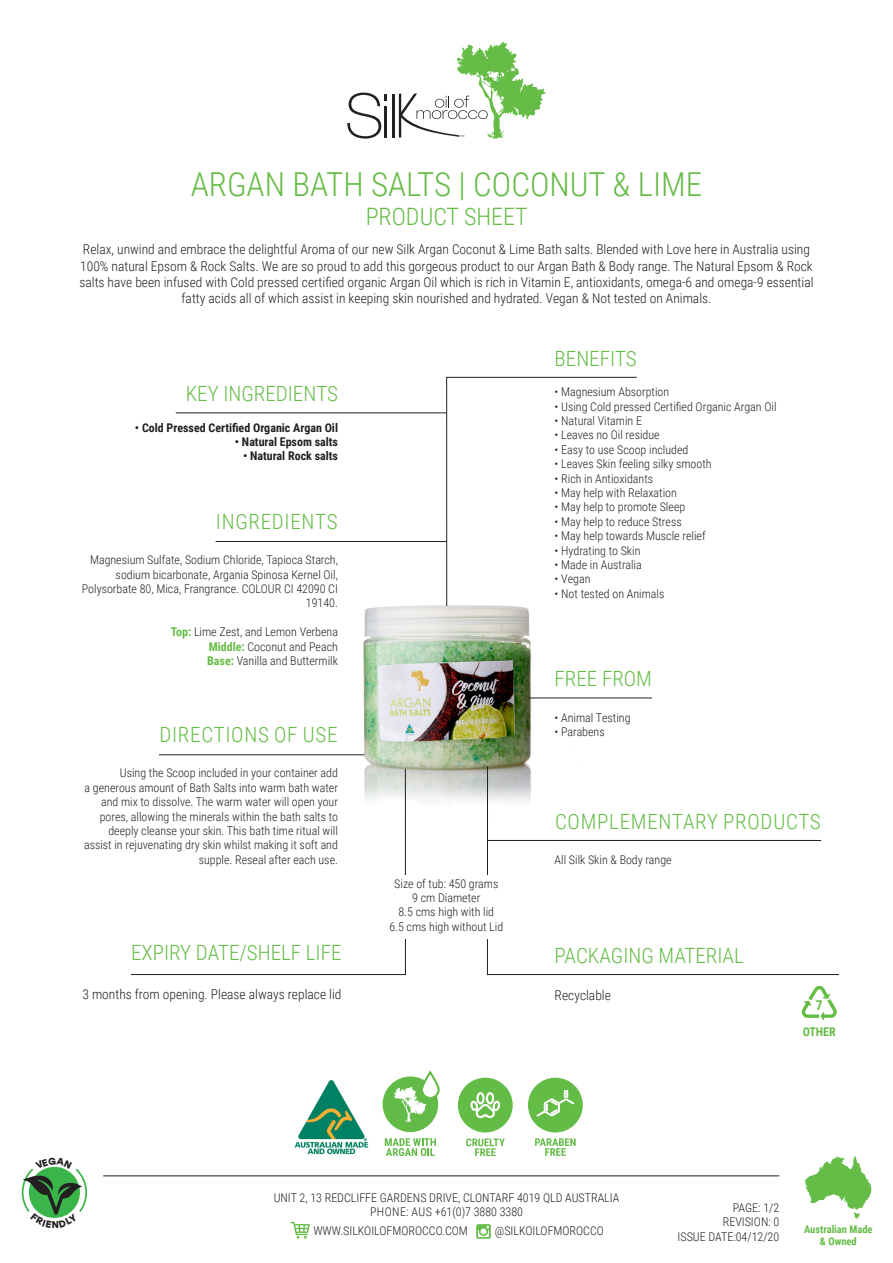
<style>
.page{position:relative;width:893px;height:1263px;background:#fff}
.page>*{position:absolute;margin:0;border:0;box-sizing:border-box;transform-origin:0 0}
.t1{font:300 33px "Roboto Condensed";color:#65bc46}
.t2{font:300 24px "Roboto Condensed";color:#65bc46}
.t3{font:300 21px "Roboto Condensed";color:#65bc46}
.t4{font:300 21px "Roboto Condensed";letter-spacing:.035em;color:#65bc46}
.t5{font:300 13.5px/16.2px "Roboto Condensed";color:#231f20;text-align:center}
.t6{font:700 13.5px "Roboto Condensed";color:#65bc46}
.t7{font:300 12px/14.4px "Roboto Condensed";color:#231f20;text-align:right}
.t8{font:700 12px "Roboto Condensed";color:#231f20}
.t9{font:700 12px "Roboto Condensed";color:#65bc46}
.t10{font:700 10.5px/12.6px "Roboto Condensed";color:#65bc46;text-align:center}
.s1{font-weight:700;color:#65bc46}
</style>
<div class="page">
<img style="left:291px;top:605px;width:311px;height:197px">
<hr style="left:392px;top:94px;width:3px;height:44px;background:#231f20">
<svg style="left:347px;top:93px;width:40px;height:46px"></svg>
<svg style="left:399px;top:42px;width:147px;height:97px"></svg>
<svg style="left:805px;top:1156px;width:66px;height:63px"></svg>
<hr style="left:103px;top:1175px;width:676px;height:1px;background:#231f20">
<svg style="left:476px;top:1224px;width:15px;height:15px"></svg>
<svg style="left:290px;top:1222px;width:20px;height:17px"></svg>
<svg style="left:802px;top:985px;width:35px;height:36px"></svg>
<hr style="left:216px;top:541px;width:230px;height:1px;background:#231f20">
<svg style="left:487px;top:766px;width:352px;height:209px"></svg>
<hr style="left:159px;top:754px;width:205px;height:1px;background:#231f20">
<hr style="left:176px;top:413px;width:270px;height:1px;background:#231f20">
<img style="left:294px;top:1080px;width:75px;height:75px">
<svg style="left:385px;top:1138px;width:51px;height:18px"></svg>
<div style="left:383px;top:1076px;width:55px;height:56px;background:#62bb47;border-radius:50%"></div>
<svg style="left:421px;top:1070px;width:19px;height:29px"></svg>
<svg style="left:394px;top:1074px;width:44px;height:48px"></svg>
<svg style="left:466px;top:1138px;width:39px;height:18px"></svg>
<div style="left:458px;top:1078px;width:55px;height:54px;background:#63bc46;border-radius:50%"></div>
<svg style="left:470px;top:1092px;width:30px;height:26px"></svg>
<svg style="left:535px;top:1138px;width:41px;height:18px"></svg>
<div style="left:528px;top:1078px;width:55px;height:54px;background:#63bc46;border-radius:50%"></div>
<svg style="left:536px;top:1090px;width:38px;height:27px"></svg>
<hr style="left:528px;top:698px;width:124px;height:1px;background:#231f20">
<svg style="left:446px;top:377px;width:191px;height:229px"></svg>
<svg style="left:131px;top:768px;width:275px;height:207px"></svg>
<hr style="left:487px;top:840px;width:334px;height:1px;background:#231f20">
<div style="left:353px;top:875px;width:187px;height:63px;background:#fff"></div>
<svg style="left:21px;top:1166px;width:67px;height:52px"></svg>
<p class="t1" style="left:191px;top:161px;width:513px">ARGAN BATH SALTS | COCONUT &amp; LIME</p>
<p class="t2" style="left:366px;top:199px;width:164px">PRODUCT SHEET</p>
<p class="t5" style="left:79px;top:241px;width:736px">Relax, unwind and embrace the delightful Aroma of our new Silk Argan Coconut &amp; Lime Bath salts. Blended with Love here in Australia using 100% natural Epsom &amp; Rock Salts. We are so proud to add this gorgeous product to our Argan Bath &amp; Body range. The Natural Epsom &amp; Rock salts have been infused with Cold pressed certified organic Argan Oil which is rich in Vitamin E, antioxidants, omega-6 and omega-9 essential fatty acids all of which assist in keeping skin nourished and hydrated. Vegan &amp; Not tested on Animals.</p>
<p class="t3" style="left:186px;top:379px;width:154px">KEY INGREDIENTS</p>
<p class="t8" style="left:135px;top:419px;width:205px">• Cold Pressed Certified Organic Argan Oil</p>
<p class="t8" style="left:235px;top:433px;width:105px">• Natural Epsom salts</p>
<p class="t8" style="left:243px;top:448px;width:96px">• Natural Rock salts</p>
<p class="t4" style="left:216px;top:507px;width:123px">INGREDIENTS</p>
<p class="t7" style="left:90px;top:552px;width:249px">Magnesium Sulfate, Sodium Chloride, Tapioca Starch,</p>
<p class="t7" style="left:82px;top:567px;width:258px">sodium bicarbonate, Argania Spinosa Kernel Oil,<br>Polysorbate 80, Mica, Frangrance. COLOUR CI 42090 CI<br>19140.</p>
<p class="t7" style="left:207px;top:624px;width:132px;text-align:justify;text-indent:-36px"><span class="s1">Top:</span> Lime Zest, and Lemon Verbena <span class="s1">Middle:</span> Coconut and Peach <span class="s1">Base:</span> Vanilla and Buttermilk</p>
<p class="t4" style="left:159px;top:720px;width:180px">DIRECTIONS OF USE</p>
<p class="t7" style="left:120px;top:765px;width:220px">Using the Scoop included in your container add</p>
<p class="t7" style="left:84px;top:780px;width:255px">a generous amount of Bath Salts into warm bath water and mix to dissolve. The warm water will open your pores, allowing the minerals within the bath salts to deeply cleanse your skin. This bath time ritual will assist in rejuvenating dry skin whilst making it soft and supple. Reseal after each use.</p>
<p class="t3" style="left:131px;top:938px;width:212px">EXPIRY DATE/SHELF LIFE</p>
<p class="t5" style="left:82px;top:985px;width:261px">3 months from opening. Please always replace lid</p>
<p class="t7" style="left:394px;top:876px;width:106px">Size of tub: 450 grams</p>
<p class="t7" style="left:412px;top:890px;width:70px">9 cm Diameter</p>
<p class="t7" style="left:398px;top:904px;width:97px">8.5 cms high with lid</p>
<p class="t7" style="left:389px;top:919px;width:115px">6.5 cms high without Lid</p>
<p class="t3" style="left:555px;top:343px;width:84px">BENEFITS</p>
<p class="t7" style="left:555px;top:384px;width:116px">• Magnesium Absorption</p>
<p class="t7" style="left:555px;top:399px;width:223px">• Using Cold pressed Certified Organic Argan Oil</p>
<p class="t7" style="left:555px;top:413px;width:89px">• Natural Vitamin E</p>
<p class="t7" style="left:555px;top:427px;width:107px">• Leaves no Oil residue</p>
<p class="t7" style="left:555px;top:442px;width:135px">• Easy to use Scoop included</p>
<p class="t7" style="left:555px;top:456px;width:159px">• Leaves Skin feeling silky smooth</p>
<p class="t7" style="left:555px;top:471px;width:100px">• Rich in Antioxidants</p>
<p class="t7" style="left:555px;top:485px;width:124px">• May help with Relaxation</p>
<p class="t7" style="left:555px;top:499px;width:132px">• May help to promote Sleep</p>
<p class="t7" style="left:555px;top:514px;width:129px">• May help to reduce Stress</p>
<p class="t7" style="left:555px;top:528px;width:153px">• May help towards Muscle relief</p>
<p class="t7" style="left:555px;top:543px;width:87px">• Hydrating to Skin</p>
<p class="t7" style="left:555px;top:557px;width:89px">• Made in Australia</p>
<p class="t7" style="left:555px;top:571px;width:37px">• Vegan</p>
<p class="t7" style="left:555px;top:586px;width:111px">• Not tested on Animals</p>
<p class="t3" style="left:555px;top:664px;width:99px">FREE FROM</p>
<p class="t7" style="left:555px;top:710px;width:77px">• Animal Testing</p>
<p class="t7" style="left:555px;top:724px;width:52px">• Parabens</p>
<p class="t4" style="left:555px;top:807px;width:267px">COMPLEMENTARY PRODUCTS</p>
<p class="t7" style="left:555px;top:852px;width:119px">All Silk Skin &amp; Body range</p>
<p class="t3" style="left:555px;top:941px;width:191px">PACKAGING MATERIAL</p>
<p class="t5" style="left:555px;top:987px;width:58px">Recyclable</p>
<p class="t6" style="left:816px;top:995px;width:8px">7</p>
<p class="t9" style="left:803px;top:1023px;width:35px">OTHER</p>
<p class="t7" style="left:274px;top:1190px;width:347px">UNIT 2, 13 REDCLIFFE GARDENS DRIVE, CLONTARF 4019 QLD AUSTRALIA</p>
<p class="t7" style="left:370px;top:1204px;width:155px">PHONE: AUS +61(0)7 3880 3380</p>
<p class="t7" style="left:313px;top:1223px;width:156px">WWW.SILKOILOFMOROCCO.COM</p>
<p class="t7" style="left:495px;top:1223px;width:110px">@SILKOILOFMOROCCO</p>
<p class="t7" style="left:733px;top:1200px;width:48px">PAGE: 1/2</p>
<p class="t7" style="left:723px;top:1214px;width:58px">REVISION: 0</p>
<p class="t7" style="left:678px;top:1229px;width:103px">ISSUE DATE:04/12/20</p>
<p class="t10" style="left:804px;top:1222px;width:70px">Australian Made &amp; Owned</p>
</div>
